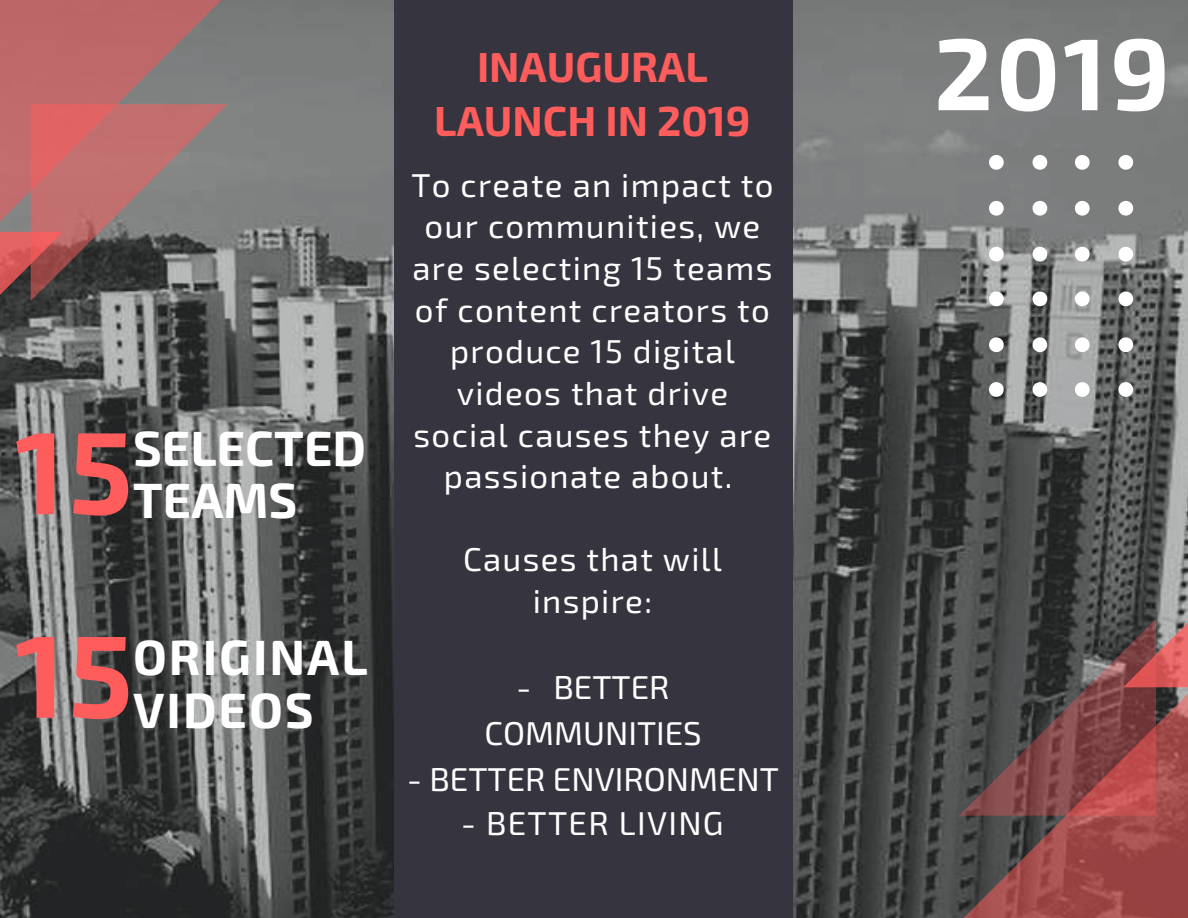
<style>
.page{position:relative;width:1188px;height:918px;background:#fff}
.page>*{position:absolute;margin:0;border:0;box-sizing:border-box;transform-origin:0 0}
.t1{font:700 117px/203.5px "Exo 2";color:#ff5c5c}
.t2{font:700 102px "Exo 2";color:#fff}
.t3{font:700 49.5px/52.8px "Exo 2";letter-spacing:.04em;color:#fff}
.t4{font:700 49.5px/52.8px "Exo 2";color:#fff}
.t5{font:700 42px/54px "Exo 2";color:#ff5c5c;text-align:center}
.t6{font:33px/41.7px "Exo 2";letter-spacing:.04em;color:#fff;text-align:center}
.t7{font:33px/46.2px "Exo 2";color:#fff;text-align:center}
</style>
<div class="page">
<img style="left:793px;top:0;width:395px;height:918px">
<img style="left:0;top:0;width:394px;height:918px">
<div style="left:394px;top:0;width:399px;height:918px;background:#36353f"></div>
<svg style="left:856px;top:626px;width:332px;height:292px"></svg>
<svg style="left:959px;top:514px;width:229px;height:302px"></svg>
<svg style="left:0;top:0;width:311px;height:344px"></svg>
<svg style="left:0;top:104px;width:228px;height:293px"></svg>
<svg style="left:989px;top:155px;width:15px;height:15px"></svg>
<svg style="left:989px;top:201px;width:15px;height:15px"></svg>
<svg style="left:989px;top:247px;width:15px;height:15px"></svg>
<svg style="left:989px;top:292px;width:15px;height:14px"></svg>
<svg style="left:989px;top:337px;width:15px;height:15px"></svg>
<svg style="left:989px;top:382px;width:15px;height:15px"></svg>
<svg style="left:1033px;top:155px;width:14px;height:15px"></svg>
<svg style="left:1033px;top:201px;width:14px;height:15px"></svg>
<svg style="left:1033px;top:247px;width:14px;height:15px"></svg>
<svg style="left:1033px;top:292px;width:14px;height:14px"></svg>
<svg style="left:1033px;top:337px;width:14px;height:15px"></svg>
<svg style="left:1033px;top:382px;width:14px;height:15px"></svg>
<svg style="left:1075px;top:155px;width:15px;height:15px"></svg>
<svg style="left:1075px;top:201px;width:15px;height:15px"></svg>
<svg style="left:1075px;top:247px;width:15px;height:15px"></svg>
<svg style="left:1075px;top:292px;width:15px;height:14px"></svg>
<svg style="left:1075px;top:337px;width:15px;height:15px"></svg>
<svg style="left:1075px;top:382px;width:15px;height:15px"></svg>
<svg style="left:1118px;top:155px;width:15px;height:15px"></svg>
<svg style="left:1118px;top:201px;width:15px;height:15px"></svg>
<svg style="left:1118px;top:247px;width:15px;height:15px"></svg>
<svg style="left:1118px;top:292px;width:15px;height:14px"></svg>
<svg style="left:1118px;top:337px;width:15px;height:15px"></svg>
<svg style="left:1118px;top:382px;width:15px;height:15px"></svg>
<h3 class="t4" style="left:133px;top:419px;width:235px">SELECTED<br>TEAMS</h3>
<h1 class="t1" style="left:15px;top:364px;width:120px">15<br>15</h1>
<h3 class="t3" style="left:133px;top:628px;width:236px">ORIGINAL<br>VIDEOS</h3>
<p class="t5" style="left:434px;top:38px;width:318px">INAUGURAL<br>LAUNCH IN 2019</p>
<p class="t6" style="left:411px;top:163px;width:364px">To create an impact to our communities, we are selecting 15 teams of content creators to produce 15 digital videos that drive social causes they are passionate about.</p>
<p class="t6" style="left:463px;top:537px;width:260px">Causes that will inspire:</p>
<p class="t7" style="left:484px;top:662px;width:219px">- BETTER<br>COMMUNITIES</p>
<p class="t7" style="left:407px;top:755px;width:373px">- BETTER ENVIRONMENT</p>
<p class="t6" style="left:461px;top:801px;width:264px">- BETTER LIVING</p>
<h2 class="t2" style="left:934px;top:7px;width:238px">2019</h2>
</div>
